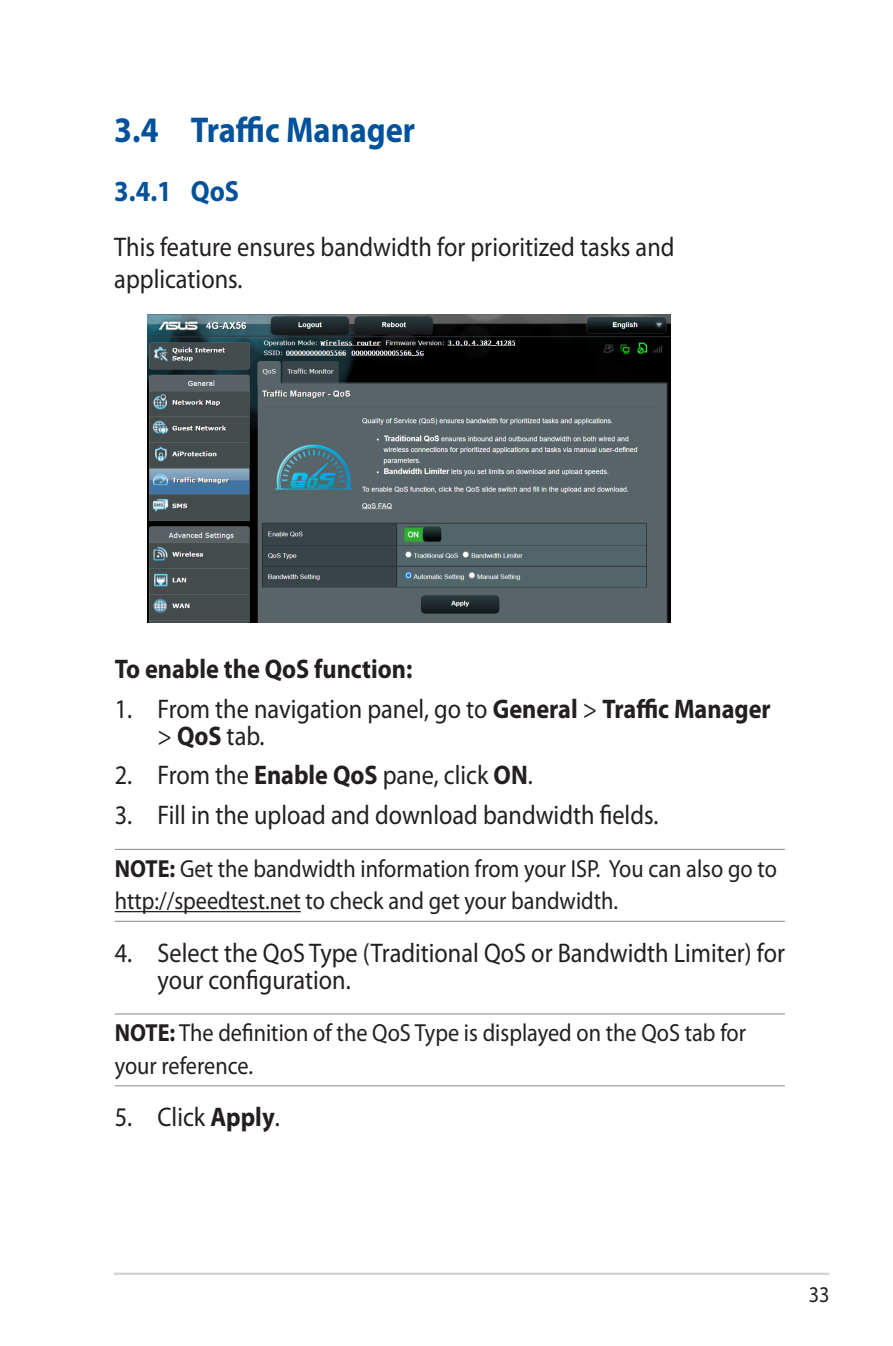
<style>
.page{position:relative;width:893px;height:1346px;background:#fff}
.page>*{position:absolute;margin:0;border:0;box-sizing:border-box;transform-origin:0 0}
.t1{font:700 36px "Myriad Pro";color:#01529a;scale:.9 1}
.t2{font:700 29.25px "Myriad Pro";color:#01529a;scale:.9 1}
.t3{font:27px/27px "Myriad Pro";color:#231f20;scale:.9 1}
.t4{font:700 27px "Myriad Pro";color:#231f20;scale:.9 1}
.t5{font:24.75px/32.4px "Myriad Pro";color:#231f20;scale:.9 1}
.t6{font:22.5px "Myriad";color:#231f20;scale:.9 1}
.s1{font-weight:700}
</style>
<div class="page">
<hr style="left:114px;top:1272px;width:715px;height:3px;background:#d1d2d4">
<hr style="left:115px;top:849px;width:670px;height:1px;background:#939598">
<hr style="left:115px;top:921px;width:670px;height:1px;background:#939598">
<hr style="left:115px;top:911px;width:186px;height:1px;background:#231f20">
<hr style="left:115px;top:1013px;width:670px;height:1px;background:#939598">
<hr style="left:115px;top:1085px;width:670px;height:1px;background:#939598">
<img style="left:147px;top:314px;width:523px;height:308px">
<h1 class="t1" style="left:114px;top:109px;width:336px">3.4 Traffic Manager</h1>
<p class="t2" style="left:114px;top:175px;width:140px">3.4.1 QoS</p>
<p class="t3" style="left:114px;top:231px;width:624px;line-height:32.4px">This feature ensures bandwidth for prioritized tasks and applications.</p>
<p class="t4" style="left:115px;top:653px;width:332px">To enable the QoS function:</p>
<p class="t3" style="left:158px;top:695px;width:683px;text-indent:-43px">1. From the navigation panel, go to <span class="s1">General</span> &gt; <span class="s1">Traffic Manager </span>&gt; <span class="s1">QoS</span> tab.</p>
<p class="t3" style="left:115px;top:762px;width:466px">2. From the <span class="s1">Enable QoS</span> pane, click <span class="s1">ON</span>.</p>
<p class="t3" style="left:115px;top:802px;width:606px">3. Fill in the upload and download bandwidth fields.</p>
<p class="t5" style="left:115px;top:853px;width:737px"><span class="s1">NOTE:</span> Get the bandwidth information from your ISP. You can also go to http://speedtest.net to check and get your bandwidth.</p>
<p class="t3" style="left:158px;top:940px;width:699px;text-indent:-43px">4. Select the QoS Type (Traditional QoS or Bandwidth Limiter) for your configuration.</p>
<p class="t5" style="left:115px;top:1017px;width:703px"><span class="s1">NOTE:</span> The definition of the QoS Type is displayed on the QoS tab for your reference.</p>
<p class="t3" style="left:115px;top:1104px;width:185px">5. Click <span class="s1">Apply</span>.</p>
<p class="t6" style="left:809px;top:1283px;width:25px">33</p>
</div>
